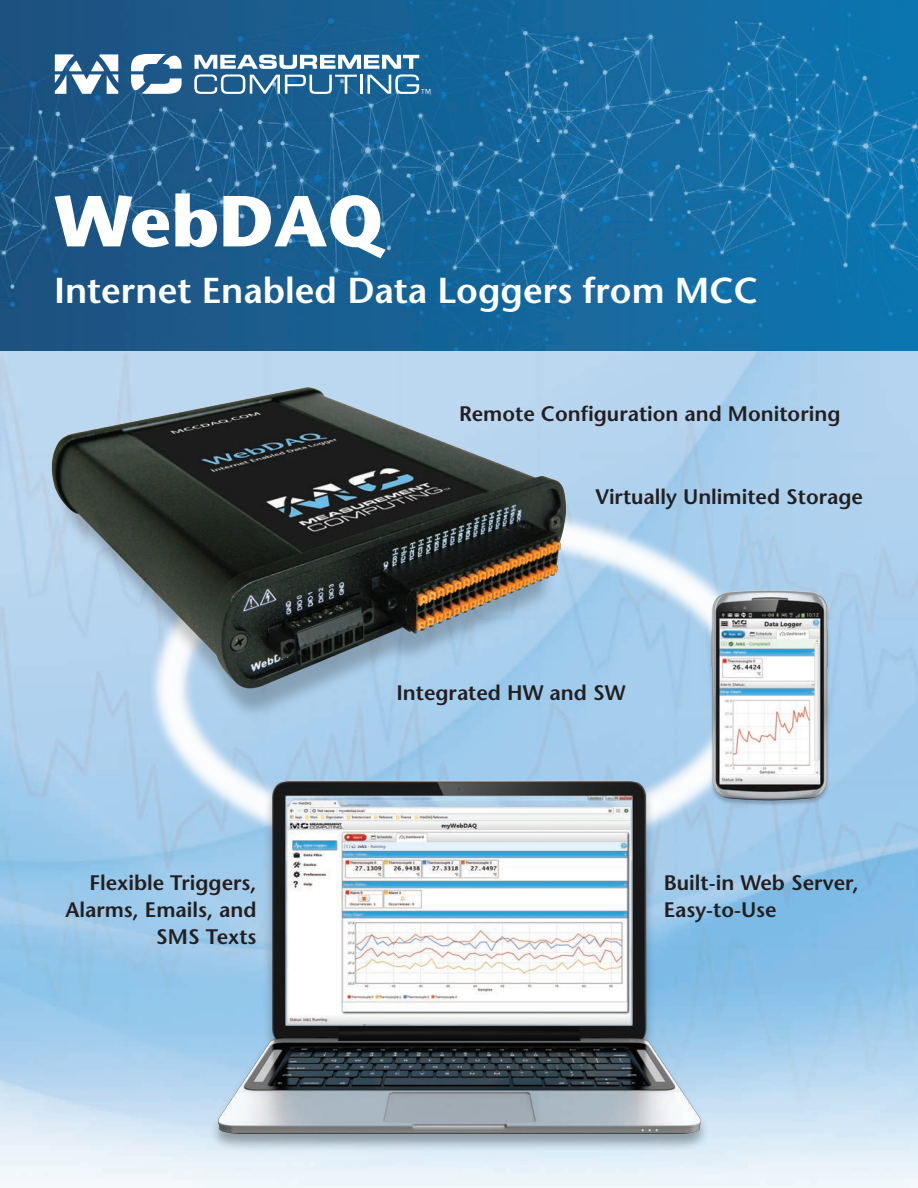
<style>
.page{position:relative;width:918px;height:1188px;background:#fff}
.page>*{position:absolute;margin:0;border:0;box-sizing:border-box;transform-origin:0 0}
.t1{font:700 72px "Stone Sans";color:#fff}
.t2{font:600 36px "Stone Sans";color:#fff}
.t3{font:600 21px/27px "Stone Sans";color:#231f20;text-align:right}
</style>
<div class="page">
<img style="left:0;top:0;width:918px;height:1188px">
<svg style="left:147px;top:501px;width:624px;height:370px;background:#acd0ec"></svg>
<svg style="left:194px;top:55px;width:236px;height:39px"></svg>
<svg style="left:55px;top:54px;width:63px;height:40px"></svg>
<svg style="left:131px;top:54px;width:51px;height:40px"></svg>
<img style="left:210px;top:777px;width:498px;height:395px">
<img style="left:710px;top:588px;width:121px;height:223px">
<img style="left:37px;top:334px;width:560px;height:421px">
<h1 class="t1" style="left:54px;top:176px;width:331px">WebDAQ</h1>
<h2 class="t2" style="left:54px;top:268px;width:705px">Internet Enabled Data Loggers from MCC</h2>
<p class="t3" style="left:459px;top:400px;width:383px">Remote Configuration and Monitoring</p>
<p class="t3" style="left:596px;top:483px;width:269px">Virtually Unlimited Storage</p>
<p class="t3" style="left:396px;top:679px;width:231px">Integrated HW and SW</p>
<p class="t3" style="left:65px;top:869px;width:193px">Flexible Triggers,<br>Alarms, Emails, and<br>SMS Texts</p>
<p class="t3" style="left:664px;top:869px;width:196px;text-align:left">Built-in Web Server,<br>Easy-to-Use</p>
</div>
